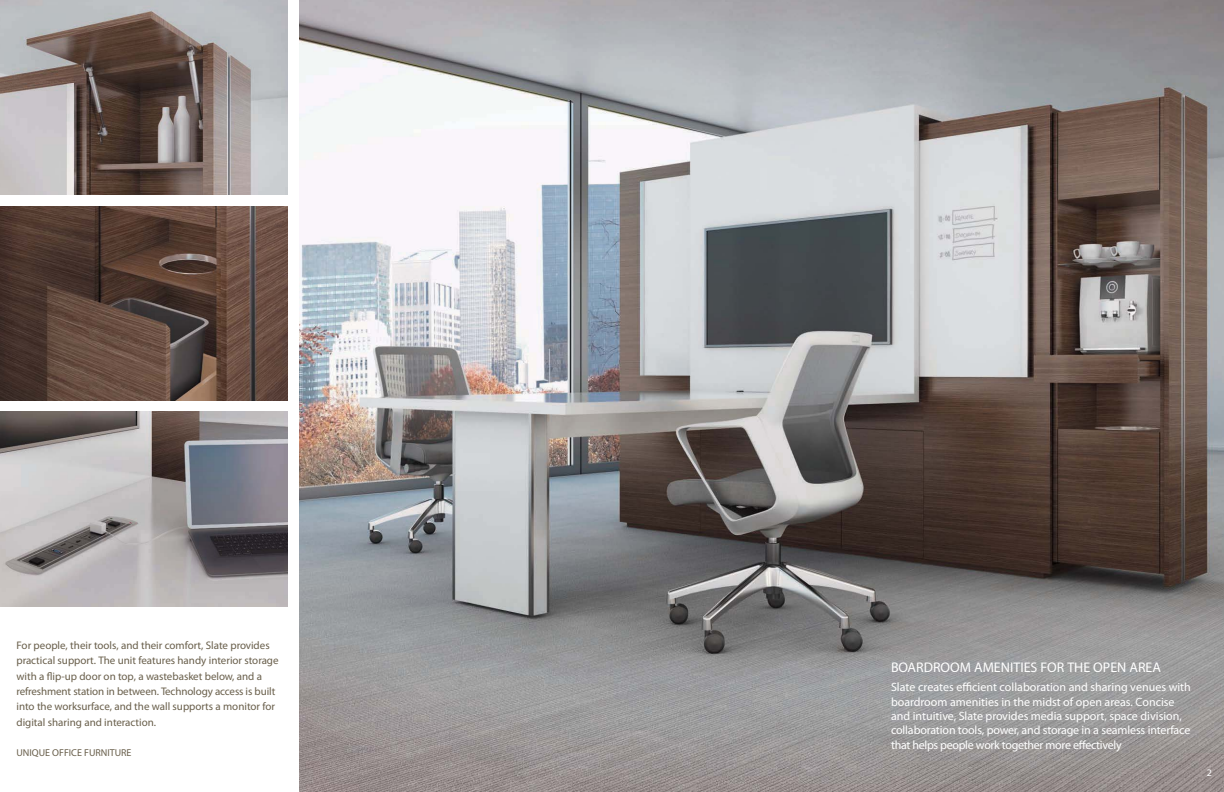
<style>
.page{position:relative;width:1224px;height:792px;background:#fff}
.page>*{position:absolute;margin:0;border:0;box-sizing:border-box;transform-origin:0 0}
.t1{font:500 14px "Gotham";color:#fff}
.t2{font:12px/14.3px "Gotham";color:#fff}
.t3{font:11px/15.4px "Gotham";color:#695f4b}
.t4{font:10px "Gotham";color:#695f4b}
.t5{font:300 10px "Gotham";color:#fff}
</style>
<div class="page">
<img style="left:300px;top:0;width:924px;height:792px">
<img style="left:0;top:0;width:288px;height:194px">
<img style="left:0;top:206px;width:288px;height:194px">
<img style="left:0;top:412px;width:288px;height:194px">
<p class="t3" style="left:16px;top:639px;width:264px">For people, their tools, and their comfort, Slate provides practical support. The unit features handy interior storage with a flip-up door on top, a wastebasket below, and a refreshment station in between. Technology access is built into the worksurface, and the wall supports a monitor for digital sharing and interaction.</p>
<p class="t4" style="left:16px;top:749px;width:117px">UNIQUE OFFICE FURNITURE</p>
<p class="t1" style="left:891px;top:659px;width:271px">BOARDROOM AMENITIES FOR THE OPEN AREA</p>
<p class="t2" style="left:891px;top:681px;width:301px">Slate creates efficient collaboration and sharing venues with</p>
<p class="t2" style="left:891px;top:710px;width:301px">and intuitive, Slate provides media support, space division, collaboration tools, power, and storage in a seamless interface that helps people work together more effectively</p>
<p class="t2" style="left:891px;top:696px;width:285px">boardroom amenities in the midst of open areas. Concise</p>
<p class="t5" style="left:1207px;top:766px;width:7px">2</p>
</div>
